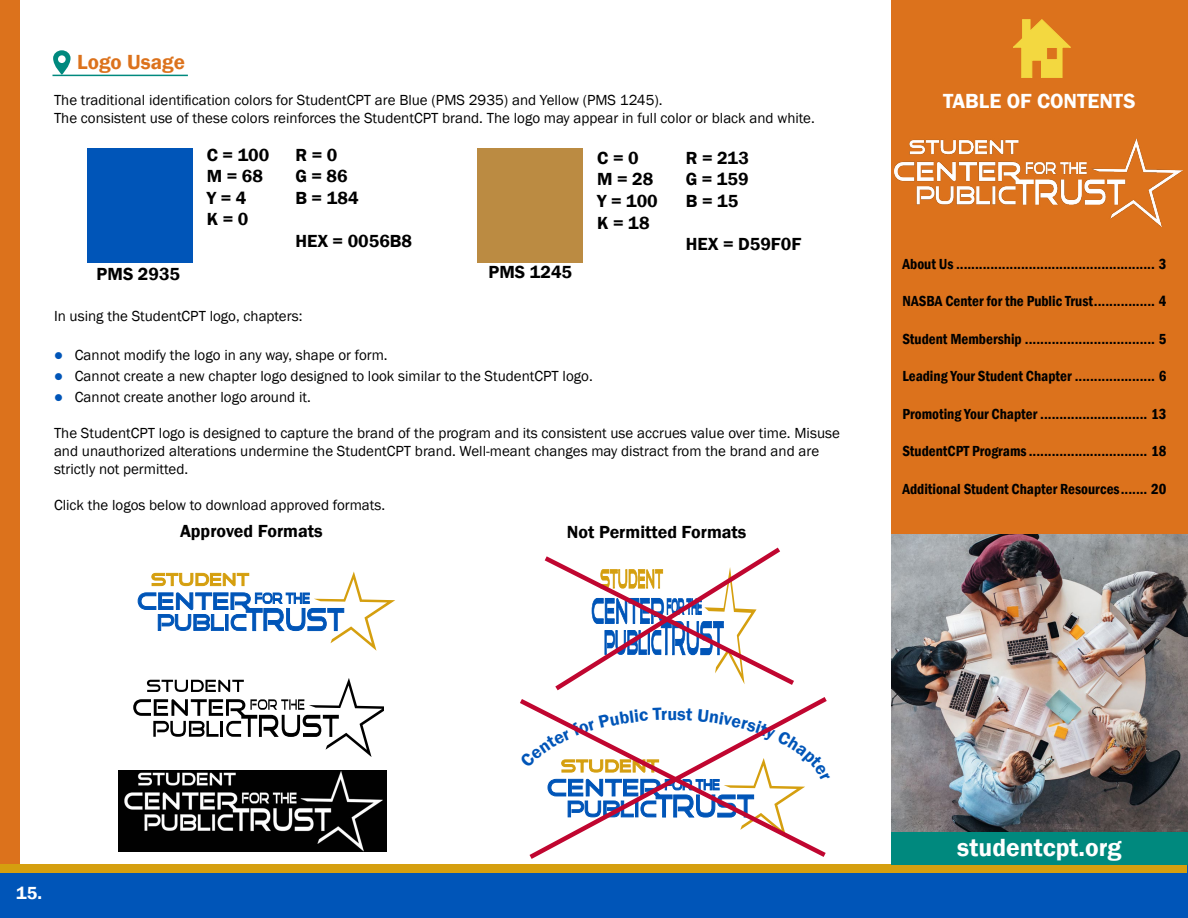
<style>
.page{position:relative;width:1188px;height:918px;background:#fff}
.page>*{position:absolute;margin:0;border:0;box-sizing:border-box;transform-origin:0 0}
.t1{font:600 25.5px "Franklin Gothic";color:#fff}
.t2{font:600 21px "Franklin Gothic";color:#fff}
.t3{font:600 21px "Franklin Gothic";color:#dc721c}
.t4{font:600 18px/21.6px "Franklin Gothic";color:#000}
.t5{font:600 18px "Franklin Gothic";color:#fff}
.t6{font:600 18px "Franklin Gothic";color:#0055b8}
.t7{font:15px/18px "Franklin Gothic";color:#000}
.t8{font:600 condensed 15px "Franklin Gothic";color:#000}
.s1{color:#0055b8}
</style>
<div class="page">
<div style="left:891px;top:0;width:297px;height:918px;background:#dc721c"></div>
<div style="left:0;top:865px;width:1188px;height:53px;background:#0055b8"></div>
<div style="left:0;top:864px;width:1187px;height:9px;background:#d59f0f"></div>
<div style="left:891px;top:831px;width:297px;height:33px;background:#00897e"></div>
<img style="left:895px;top:138px;width:288px;height:89px">
<img style="left:891px;top:534px;width:297px;height:297px">
<svg style="left:1013px;top:20px;width:57px;height:58px"></svg>
<svg style="left:53px;top:50px;width:18px;height:25px"></svg>
<hr style="left:52px;top:75px;width:136px;height:1px;background:#00897e">
<div style="left:87px;top:148px;width:106px;height:114px;background:#0055b8"></div>
<div style="left:477px;top:148px;width:106px;height:114px;background:#bb8b42"></div>
<svg style="left:138px;top:572px;width:257px;height:79px"></svg>
<svg style="left:133px;top:678px;width:251px;height:79px"></svg>
<img style="left:118px;top:771px;width:269px;height:81px">
<svg style="left:524px;top:697px;width:303px;height:162px"></svg>
<svg style="left:544px;top:547px;width:250px;height:144px"></svg>
<div style="left:0;top:0;width:19px;height:864px;background:#dc721c"></div>
<svg style="left:524px;top:708px;width:303px;height:129px"></svg>
<h2 class="t3" style="left:77px;top:49px;width:109px">Logo Usage</h2>
<p class="t7" style="left:54px;top:91px;width:762px">The traditional identification colors for StudentCPT are Blue (PMS 2935) and Yellow (PMS 1245).<br>The consistent use of these colors reinforces the StudentCPT brand. The logo may appear in full color or black and white.</p>
<p class="t4" style="left:97px;top:263px;width:85px">PMS 2935</p>
<p class="t4" style="left:207px;top:144px;width:64px">C = 100<br>M = 68<br>Y = 4<br>K = 0</p>
<p class="t4" style="left:295px;top:144px;width:65px">R = 0<br>G = 86<br>B = 184</p>
<p class="t4" style="left:295px;top:230px;width:118px">HEX = 0056B8</p>
<p class="t4" style="left:488px;top:262px;width:85px">PMS 1245</p>
<p class="t4" style="left:597px;top:147px;width:62px">C = 0<br>M = 28<br>Y = 100<br>K = 18</p>
<p class="t4" style="left:686px;top:147px;width:65px;text-align:justify">R = 213<br>G = 159<br>B = 15</p>
<p class="t4" style="left:686px;top:234px;width:117px">HEX = D59F0F</p>
<p class="t7" style="left:54px;top:307px;width:250px">In using the StudentCPT logo, chapters:</p>
<p class="t7" style="left:54px;top:346px;width:335px"><span class="s1">●</span> Cannot modify the logo in any way, shape or form.</p>
<p class="t7" style="left:54px;top:367px;width:540px"><span class="s1">●</span> Cannot create a new chapter logo designed to look similar to the StudentCPT logo.</p>
<p class="t7" style="left:54px;top:388px;width:258px"><span class="s1">●</span> Cannot create another logo around it.</p>
<p class="t7" style="left:54px;top:424px;width:787px">The StudentCPT logo is designed to capture the brand of the program and its consistent use accrues value over time. Misuse and unauthorized alterations undermine the StudentCPT brand. Well-meant changes may distract from the brand and are strictly not permitted.</p>
<p class="t7" style="left:54px;top:496px;width:333px">Click the logos below to download approved formats.</p>
<p class="t4" style="left:180px;top:521px;width:144px">Approved Formats</p>
<p class="t4" style="left:567px;top:522px;width:181px">Not Permitted Formats</p>
<h2 class="t2" style="left:943px;top:88px;width:194px">TABLE OF CONTENTS</h2>
<p class="t8" style="left:902px;top:254px;width:265px">About Us .................................................... 3</p>
<p class="t8" style="left:902px;top:291px;width:265px">NASBA Center for the Public Trust................ 4</p>
<p class="t8" style="left:902px;top:329px;width:265px">Student Membership .................................. 5</p>
<p class="t8" style="left:902px;top:366px;width:265px">Leading Your Student Chapter ..................... 6</p>
<p class="t8" style="left:902px;top:404px;width:265px">Promoting Your Chapter ............................ 13</p>
<p class="t8" style="left:902px;top:441px;width:265px">StudentCPT Programs ............................... 18</p>
<p class="t8" style="left:902px;top:479px;width:265px">Additional Student Chapter Resources....... 20</p>
<p class="t5" style="left:16px;top:882px;width:27px">15.</p>
<p class="t6" style="left:667px;top:703px;width:11px">u</p>
<h1 class="t1" style="left:957px;top:832px;width:166px">studentcpt.org</h1>
</div>
